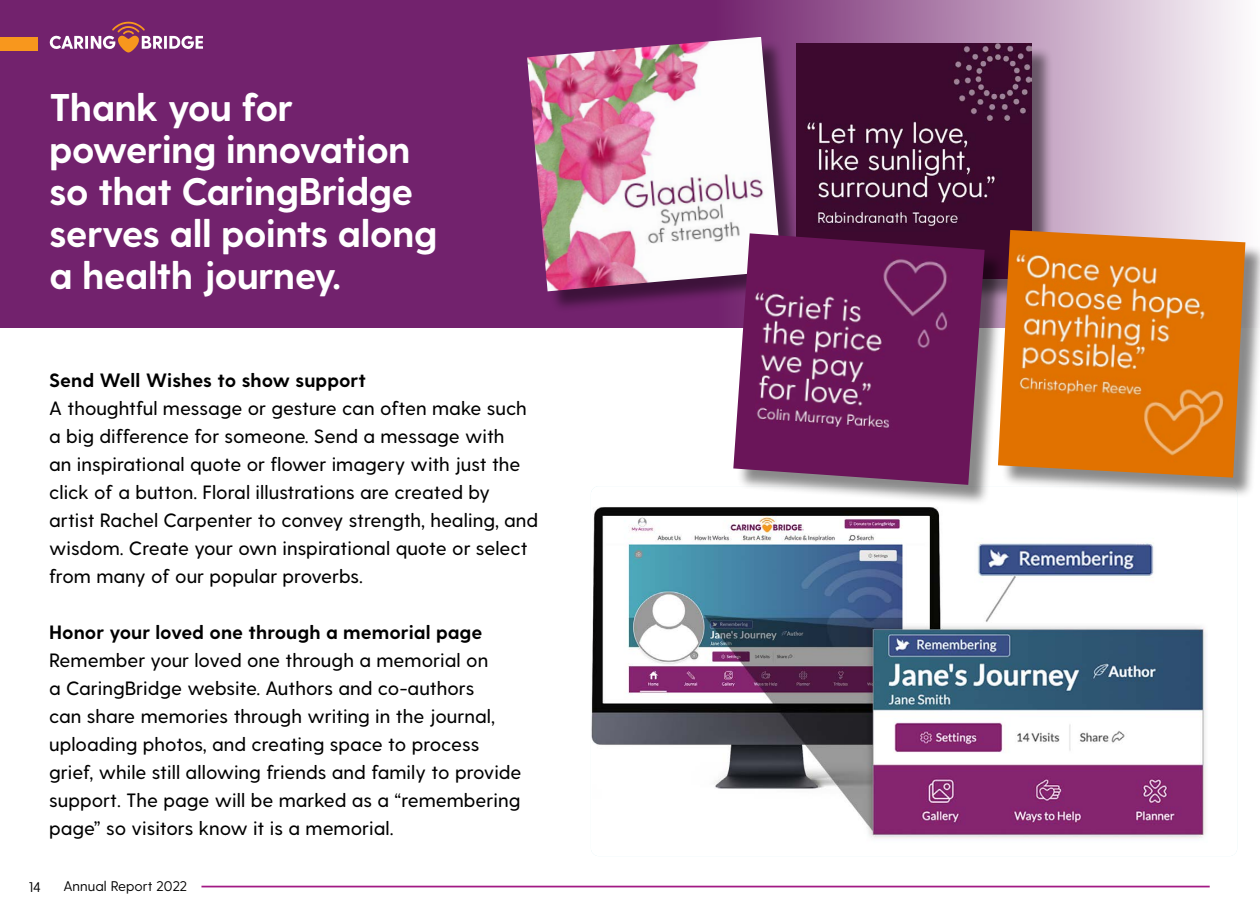
<style>
.page{position:relative;width:1260px;height:914px;background:#fff}
.page>*{position:absolute;margin:0;border:0;box-sizing:border-box;transform-origin:0 0}
.t1{font:700 38.5px/42px "Greycliff CF";letter-spacing:-.02em;color:#fff}
.t2{font:500 19.25px/28px "Greycliff CF";color:#000}
.t3{font:700 19.25px "Greycliff CF";color:#000}
.t4{font:14px "Greycliff CF";color:#000}
</style>
<div class="page">
<svg style="left:0;top:0;width:1240px;height:328px;background:#884584"></svg>
<img style="left:591px;top:486px;width:646px;height:370px">
<div style="left:799px;top:46px;width:254px;height:255px;background:#000;opacity:.46"></div>
<img style="left:803px;top:43px;width:229px;height:194px">
<div style="left:530px;top:40px;width:273px;height:272px;background:#000;opacity:.46"></div>
<img style="left:527px;top:37px;width:255px;height:254px">
<div style="left:736px;top:237px;width:270px;height:269px;background:#000;opacity:.46"></div>
<img style="left:733px;top:233px;width:252px;height:252px">
<div style="left:1001px;top:233px;width:259px;height:266px;background:#000;opacity:.46"></div>
<img style="left:998px;top:230px;width:247px;height:247px">
<svg style="left:50px;top:22px;width:153px;height:30px;background:#985683"></svg>
<div style="left:0;top:37px;width:38px;height:14px;background:#f8971d"></div>
<hr style="left:201px;top:885px;width:1009px;height:2px;background:#a21984">
<h1 class="t1" style="left:49px;top:88px;width:390px">Thank you for powering innovation so that CaringBridge serves all points along a health journey.</h1>
<p class="t3" style="left:49px;top:368px;width:318px">Send Well Wishes to show support</p>
<p class="t2" style="left:49px;top:394px;width:491px">A thoughtful message or gesture can often make such a big difference for someone. Send a message with<br>an inspirational quote or flower imagery with just the click of a button. Floral illustrations are created by artist Rachel Carpenter to convey strength, healing, and wisdom. Create your own inspirational quote or select from many of our popular proverbs.</p>
<p class="t3" style="left:49px;top:620px;width:435px">Honor your loved one through a memorial page</p>
<p class="t2" style="left:49px;top:646px;width:474px">Remember your loved one through a memorial on<br>a CaringBridge website. Authors and co-authors<br>can share memories through writing in the journal, uploading photos, and creating space to process grief, while still allowing friends and family to provide support. The page will be marked as a “remembering page” so visitors know it is a memorial.</p>
<p class="t4" style="left:29px;top:879px;width:14px">14</p>
<p class="t4" style="left:63px;top:878px;width:125px">Annual Report 2022</p>
</div>
